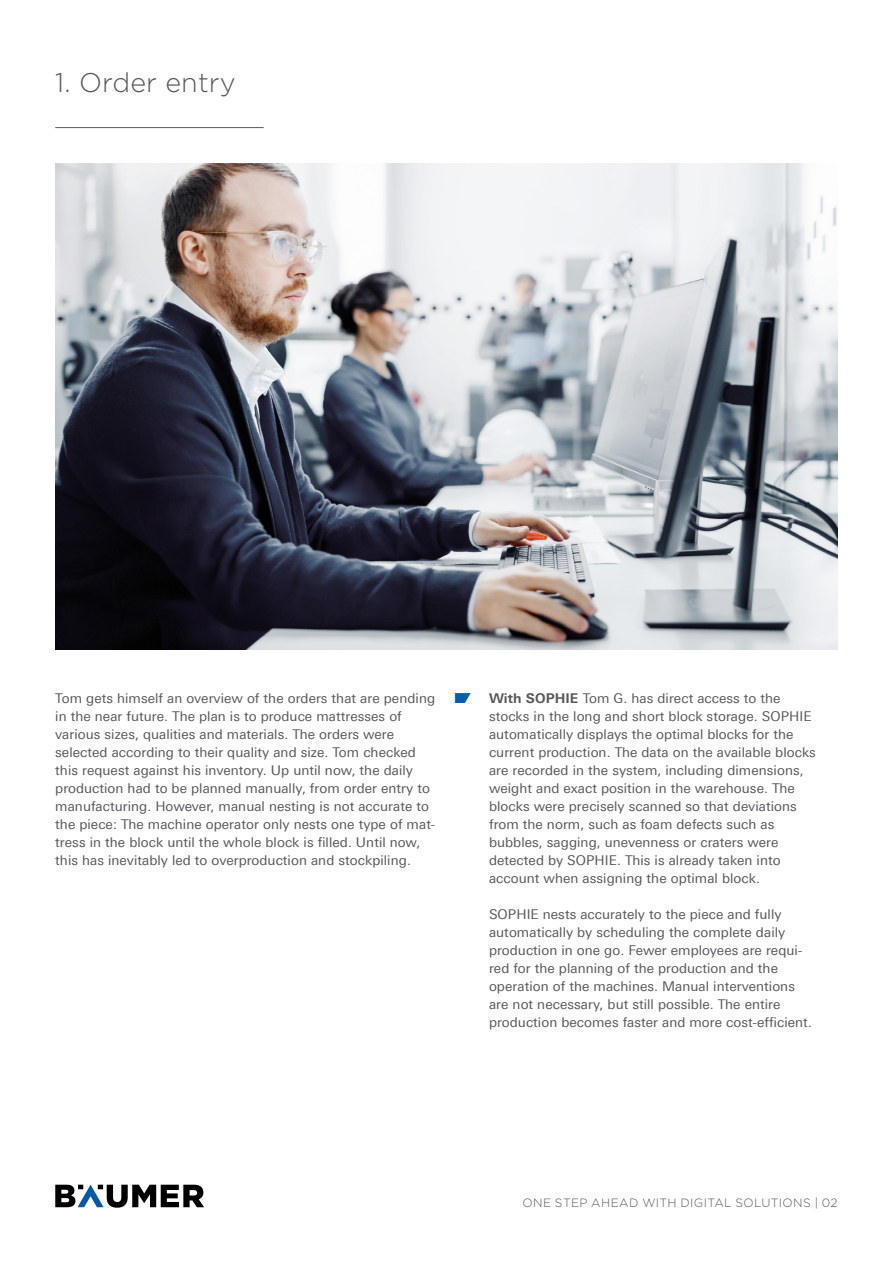
<style>
.page{position:relative;width:893px;height:1263px;background:#fff}
.page>*{position:absolute;margin:0;border:0;box-sizing:border-box;transform-origin:0 0}
.t1{font:300 27px "Gotham";letter-spacing:.005em;color:#57585a}
.Copy_links{font:13.5px/18px "Linotype Univers 430";letter-spacing:.005em;color:#57585a}
.t2{font:300 12px "Gotham";letter-spacing:.03em;color:#57585a}
.s1{font-family:"Kafka";font-size:15px;color:#0160ae}
.s2{font-family:"Linotype Univers 630";font-weight:700}
</style>
<div class="page">
<svg style="left:55px;top:1185px;width:149px;height:23px"></svg>
<img style="left:55px;top:163px;width:783px;height:486px">
<hr style="left:55px;top:127px;width:209px;height:1px;background:#57585a">
<p class="t1" style="left:55px;top:65px;width:182px">1. Order entry</p>
<p class="Copy_links" style="left:55px;top:689px;width:381px">Tom gets himself an overview of the orders that are pending in the near future. The plan is to produce mattresses of various sizes, qualities and materials. The orders were selected according to their quality and size. Tom checked this request against his inventory. Up until now, the daily production had to be planned manually, from order entry to manufacturing. However, manual nesting is not accurate to the piece: The machine operator only nests one type of mat&shy;tress in the block until the whole block is filled. Until now, this has inevitably led to overproduction and stockpiling.</p>
<p class="Copy_links" style="left:489px;top:689px;width:328px;text-indent:-34px"><span class="s1">1</span> <span class="s2">With SOPHIE</span> Tom G. has direct access to the stocks in the long and short block storage. SOPHIE automatically displays the optimal blocks for the current production. The data on the available blocks are recorded in the system, including dimensions, weight and exact position in the warehouse. The blocks were precisely scanned so that deviations from the norm, such as foam defects such as bubbles, sagging, unevenness or craters were detected by SOPHIE. This is already taken into account when assigning the optimal block.</p>
<p class="Copy_links" style="left:489px;top:905px;width:324px">SOPHIE nests accurately to the piece and fully automatically by scheduling the complete daily production in one go. Fewer employees are requi&shy;red for the planning of the production and the operation of the machines. Manual interventions are not necessary, but still possible. The entire production becomes faster and more cost-efficient.</p>
<p class="t2" style="left:522px;top:1195px;width:317px">ONE STEP AHEAD WITH DIGITAL SOLUTIONS | 02</p>
</div>
